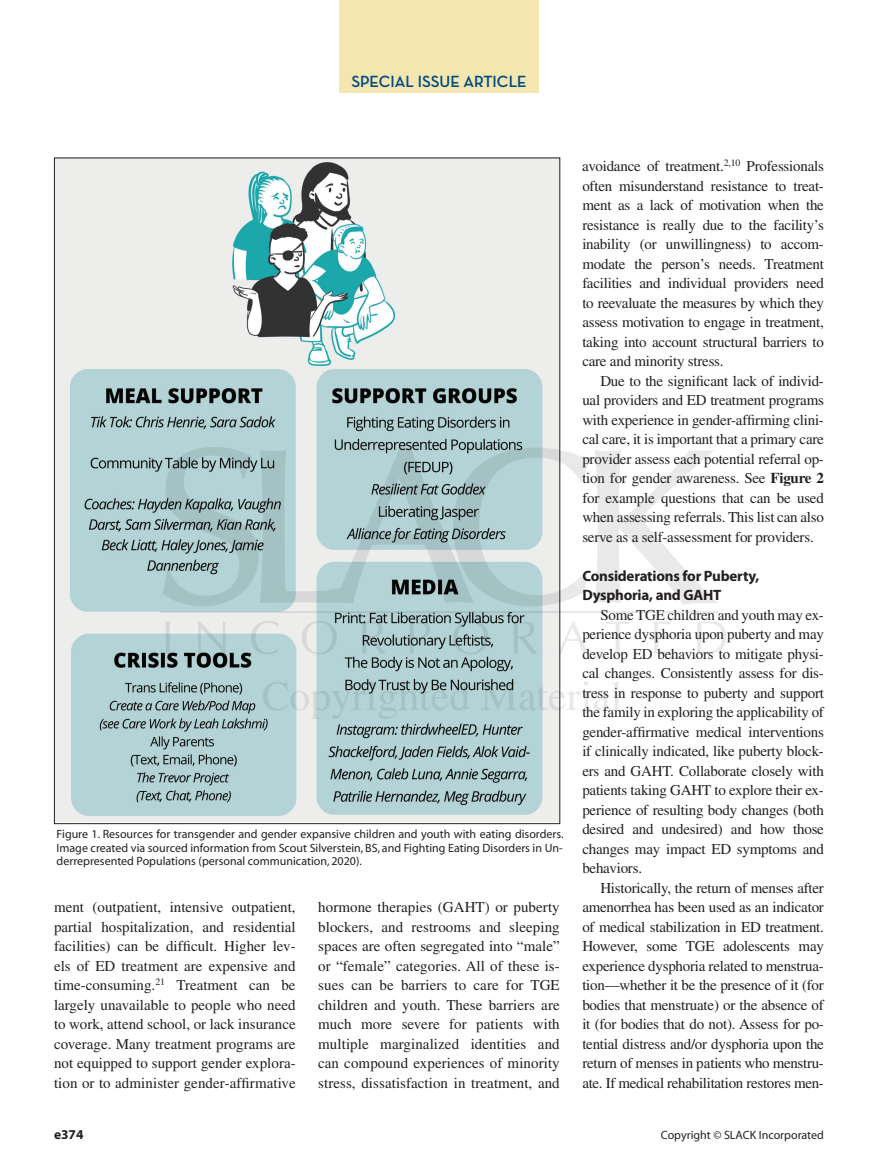
<style>
.page{position:relative;width:878px;height:1175px;background:#fff}
.page>*{position:absolute;margin:0;border:0;box-sizing:border-box;transform-origin:0 0}
.t1{font:700 16.5px "Neutraface Display";color:#004a7f}
.Body_text{font:15px/19.5px "Times";letter-spacing:-.015em;color:#231f20;text-align:justify}
.subhead2{font:700 15px/19.5px "Myriad Pro";letter-spacing:-.015em;color:#231f20}
.t2{font:700 13.5px "Myriad";color:#231f20}
.t3{font:12px/13.5px "Myriad";color:#231f20;text-align:justify}
.s1{font-weight:700}
</style>
<div class="page">
<div style="left:339px;top:0;width:200px;height:92px;background:#f3e6b0"></div>
<img style="left:56px;top:159px;width:502px;height:662px">
<svg style="left:162px;top:447px;width:555px;height:159px"></svg>
<svg style="left:166px;top:621px;width:4px;height:33px"></svg>
<svg style="left:198px;top:621px;width:27px;height:33px"></svg>
<svg style="left:251px;top:621px;width:28px;height:33px"></svg>
<svg style="left:302px;top:621px;width:35px;height:33px"></svg>
<svg style="left:362px;top:621px;width:24px;height:33px"></svg>
<svg style="left:409px;top:621px;width:21px;height:33px"></svg>
<svg style="left:453px;top:621px;width:35px;height:33px"></svg>
<svg style="left:514px;top:621px;width:23px;height:33px"></svg>
<svg style="left:558px;top:621px;width:30px;height:33px"></svg>
<svg style="left:605px;top:622px;width:24px;height:32px"></svg>
<svg style="left:654px;top:622px;width:17px;height:31px"></svg>
<svg style="left:697px;top:622px;width:29px;height:31px"></svg>
<hr style="left:160px;top:611px;width:558px;height:2px;background:#231f20">
<p class="t1" style="left:351px;top:72px;width:177px">SPECIAL ISSUE ARTICLE</p>
<p class="t3" style="left:57px;top:828px;width:508px">Figure 1. Resources for transgender and gender expansive children and youth with eating disorders.<br>Image created via sourced information from Scout Silverstein, BS, and Fighting Eating Disorders in Un&shy;derrepresented Populations (personal communication, 2020).</p>
<p class="Body_text" style="left:54px;top:897px;width:243px">ment (outpatient, intensive outpatient, partial hospitalization, and residential facilities) can be difficult. Higher lev&shy;els of ED treatment are expensive and time-consuming.<sup>21</sup> Treatment can be largely unavailable to people who need to work, attend school, or lack insurance coverage. Many treatment programs are not equipped to support gender explora&shy;tion or to administer gender-affirmative</p>
<p class="Body_text" style="left:318px;top:897px;width:243px">hormone therapies (GAHT) or puberty blockers, and restrooms and sleeping spaces are often segregated into “male” or “female” categories. All of these is&shy;sues can be barriers to care for TGE children and youth. These barriers are much more severe for patients with multiple marginalized identities and can compound experiences of minority stress, dissatisfaction in treatment, and</p>
<p class="Body_text" style="left:582px;top:156px;width:243px">avoidance of treatment.<sup>2,10</sup> Professionals often misunderstand resistance to treat&shy;ment as a lack of motivation when the resistance is really due to the facility’s inability (or unwillingness) to accom&shy;modate the person’s needs. Treatment facilities and individual providers need to reevaluate the measures by which they assess motivation to engage in treatment, taking into account structural barriers to care and minority stress.</p>
<p class="Body_text" style="left:582px;top:371px;width:243px;text-indent:18px">Due to the significant lack of individ&shy;ual providers and ED treatment programs with experience in gender-affirming clini&shy;cal care, it is important that a primary care provider assess each potential referral op&shy;tion for gender awareness. See <span class="s1">Figure 2 </span>for example questions that can be used when assessing referrals. This list can also serve as a self-assessment for providers.</p>
<p class="subhead2" style="left:582px;top:566px;width:178px">Considerations for Puberty,<br>Dysphoria, and GAHT</p>
<p class="Body_text" style="left:582px;top:605px;width:243px;text-indent:18px">Some TGE children and youth may ex&shy;perience dysphoria upon puberty and may develop ED behaviors to mitigate physi&shy;cal changes. Consistently assess for dis&shy;tress in response to puberty and support the family in exploring the applicability of gender-affirmative medical interventions if clinically indicated, like puberty block&shy;ers and GAHT. Collaborate closely with patients taking GAHT to explore their ex&shy;perience of resulting body changes (both desired and undesired) and how those changes may impact ED symptoms and behaviors.</p>
<p class="Body_text" style="left:582px;top:878px;width:243px;text-indent:18px">Historically, the return of menses after amenorrhea has been used as an indicator of medical stabilization in ED treatment.<br>However, some TGE adolescents may experience dysphoria related to menstrua&shy;tion—whether it be the presence of it (for bodies that menstruate) or the absence of it (for bodies that do not). Assess for po&shy;tential distress and/or dysphoria upon the return of menses in patients who menstru&shy;ate. If medical rehabilitation restores men-</p>
<p class="t2" style="left:54px;top:1127px;width:31px">e374</p>
<p class="t3" style="left:661px;top:1129px;width:164px">Copyright © SLACK Incorporated</p>
</div>
